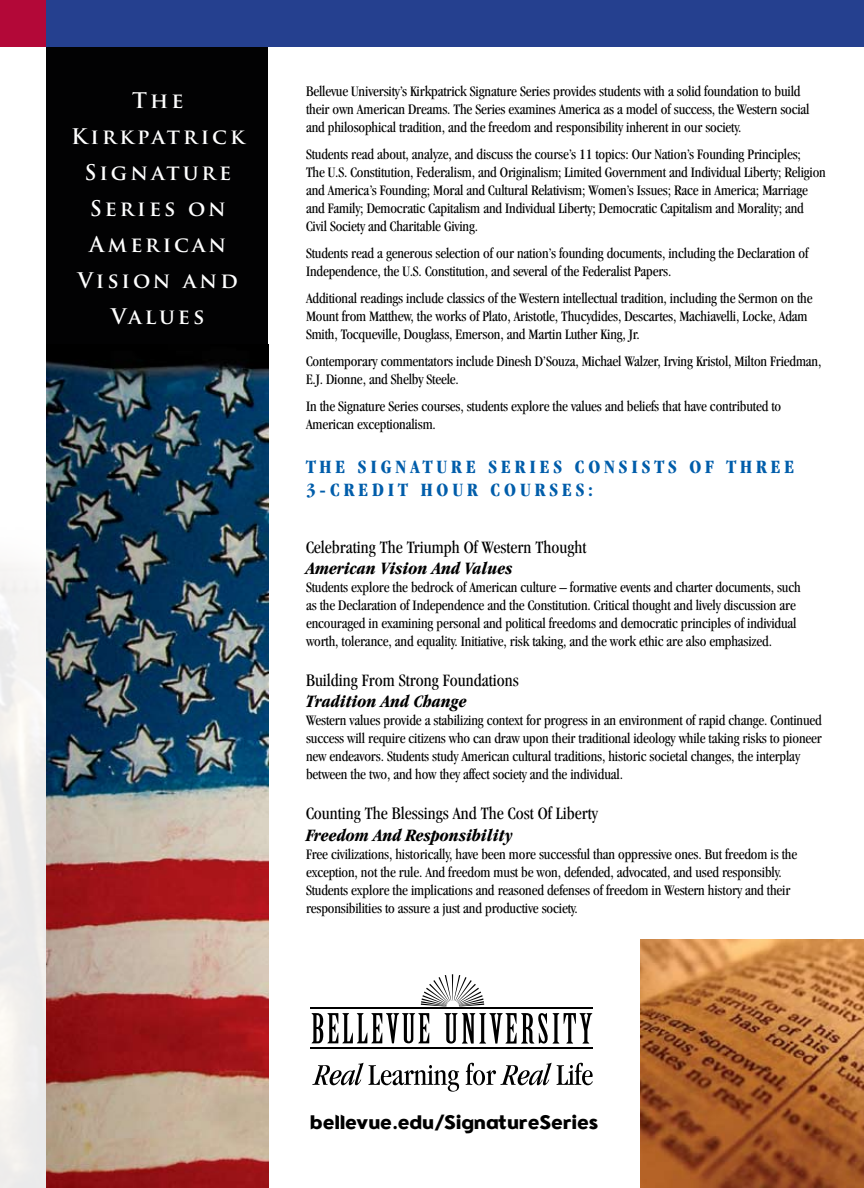
<style>
.page{position:relative;width:864px;height:1188px;background:#fff}
.page>*{position:absolute;margin:0;border:0;box-sizing:border-box;transform-origin:0 0}
.t1{font:700 21px/36px "Trajan Pro";letter-spacing:.15em;color:#fff;text-align:center}
.t2{font:700 condensed 19.5px "Garamond";letter-spacing:.2em;color:#005daa}
.t3{font:800 19.5px "Effectra";color:#000}
.t4{font:condensed 18px "Garamond";color:#000}
.t5{font:italic 700 condensed 18px "Garamond";color:#000}
.t6{font:condensed 15px/18px "Garamond";letter-spacing:-.01em;color:#000}
</style>
<div class="page">
<div style="left:46px;top:46px;width:222px;height:330px;background:#020203"></div>
<div style="left:0;top:0;width:48px;height:46px;background:#b30838"></div>
<div style="left:46px;top:0;width:818px;height:46px;background:#25408f"></div>
<img style="left:640px;top:939px;width:224px;height:249px">
<svg style="left:312px;top:1013px;width:117px;height:30px"></svg>
<svg style="left:444px;top:1013px;width:148px;height:31px"></svg>
<hr style="left:311px;top:1047px;width:282px;height:2px;background:#000">
<svg style="left:421px;top:974px;width:63px;height:33px"></svg>
<hr style="left:311px;top:1007px;width:282px;height:1px;background:#000">
<svg style="left:312px;top:1063px;width:281px;height:29px"></svg>
<img style="left:46px;top:361px;width:222px;height:827px">
<h1 class="t1" style="left:71px;top:82px;width:175px">The<br>Kirkpatrick<br>Signature<br>Series on<br>American<br>Vision and<br>Values</h1>
<p class="t6" style="left:306px;top:82px;width:505px">Bellevue University’s Kirkpatrick Signature Series provides students with a solid foundation to build their own American Dreams. The Series examines America as a model of success, the Western social and philosophical tradition, and the freedom and responsibility inherent in our society.</p>
<p class="t6" style="left:306px;top:145px;width:521px">Students read about, analyze, and discuss the course’s 11 topics: Our Nation’s Founding Principles;<br>The U.S. Constitution, Federalism, and Originalism; Limited Government and Individual Liberty; Religion and America’s Founding; Moral and Cultural Relativism; Women’s Issues; Race in America; Marriage and Family; Democratic Capitalism and Individual Liberty; Democratic Capitalism and Morality; and Civil Society and Charitable Giving.</p>
<p class="t6" style="left:306px;top:244px;width:504px">Students read a generous selection of our nation’s founding documents, including the Declaration of<br>Independence, the U.S. Constitution, and several of the Federalist Papers.</p>
<p class="t6" style="left:306px;top:289px;width:508px">Additional readings include classics of the Western intellectual tradition, including the Sermon on the<br>Mount from Matthew, the works of Plato, Aristotle, Thucydides, Descartes, Machiavelli, Locke, Adam<br>Smith, Tocqueville, Douglass, Emerson, and Martin Luther King, Jr.</p>
<p class="t6" style="left:306px;top:352px;width:517px">Contemporary commentators include Dinesh D’Souza, Michael Walzer, Irving Kristol, Milton Friedman,<br>E.J. Dionne, and Shelby Steele.</p>
<p class="t6" style="left:306px;top:397px;width:477px">In the Signature Series courses, students explore the values and beliefs that have contributed to<br>American exceptionalism.</p>
<h2 class="t2" style="left:306px;top:456px;width:349px">THE SIGNAT URE SERIES CONSISTS</h2>
<h2 class="t2" style="left:689px;top:456px;width:106px">OF T HREE</h2>
<h2 class="t2" style="left:306px;top:479px;width:200px">3-CREDIT HOUR COUR</h2>
<h2 class="t2" style="left:550px;top:479px;width:45px">SES:</h2>
<p class="t4" style="left:306px;top:537px;width:282px">Celebrating The Triumph Of Western Thought</p>
<p class="t5" style="left:306px;top:558px;width:208px">American Vision And Values</p>
<p class="t6" style="left:306px;top:578px;width:496px">Students explore the bedrock of American culture – formative events and charter documents, such as the Declaration of Independence and the Constitution. Critical thought and lively discussion are encouraged in examining personal and political freedoms and democratic principles of individual worth, tolerance, and equality. Initiative, risk taking, and the work ethic are also emphasized.</p>
<p class="t4" style="left:306px;top:670px;width:214px">Building From Strong Foundations</p>
<p class="t5" style="left:306px;top:691px;width:162px">Tradition And Change</p>
<p class="t6" style="left:306px;top:711px;width:517px">Western values provide a stabilizing context for progress in an environment of rapid change. Continued success will require citizens who can draw upon their traditional ideology while taking risks to pioneer new endeavors. Students study American cultural traditions, historic societal changes, the interplay between the two, and how they affect society and the individual.</p>
<p class="t4" style="left:306px;top:803px;width:293px">Counting The Blessings And The Cost Of Liberty</p>
<p class="t5" style="left:306px;top:825px;width:208px">Freedom And Responsibility</p>
<p class="t6" style="left:306px;top:845px;width:493px">Free civilizations, historically, have been more successful than oppressive ones. But freedom is the exception, not the rule. And freedom must be won, defended, advocated, and used responsibly.<br>Students explore the implications and reasoned defenses of freedom in Western history and their responsibilities to assure a just and productive society.</p>
<h2 class="t3" style="left:310px;top:1110px;width:290px">bellevue.edu/SignatureSeries</h2>
</div>
